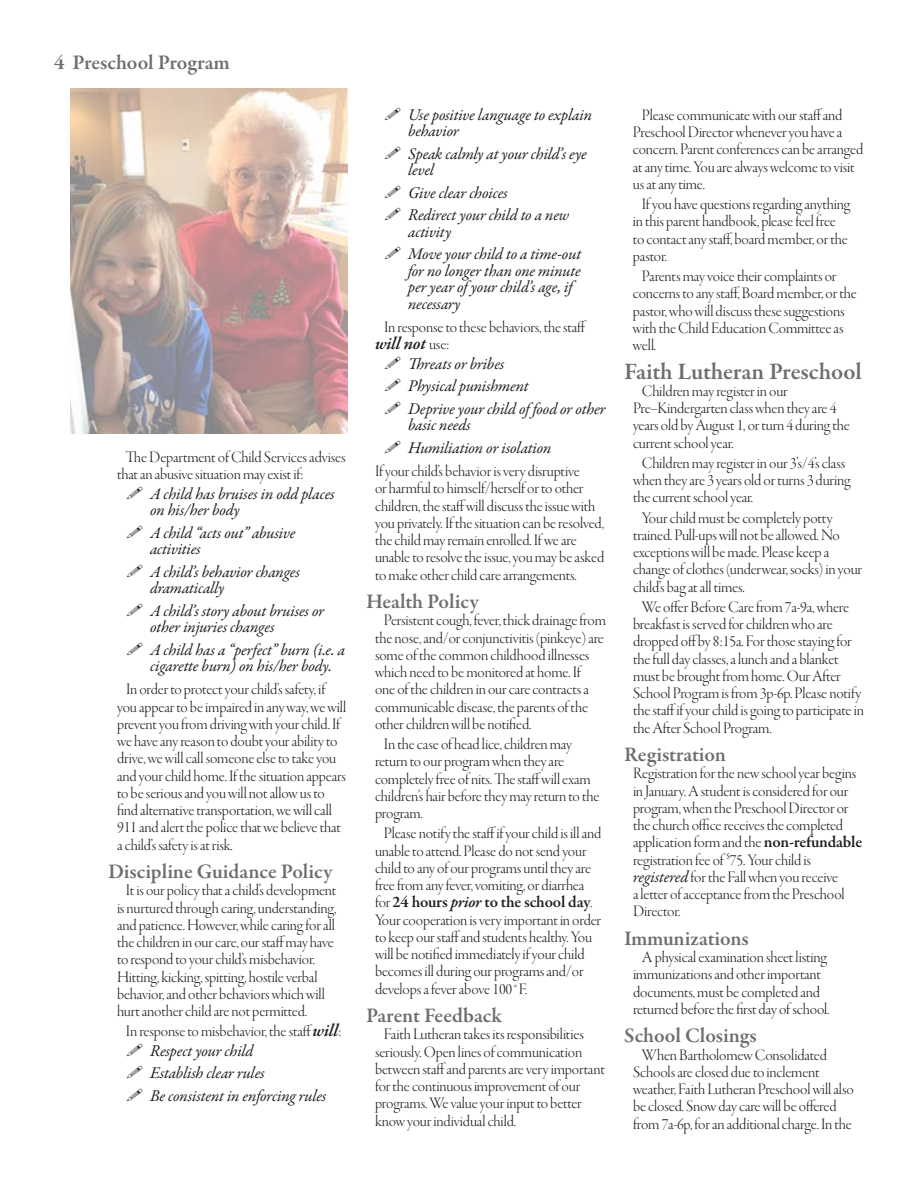
<style>
.page{position:relative;width:918px;height:1188px;background:#fff}
.page>*{position:absolute;margin:0;border:0;box-sizing:border-box;transform-origin:0 0}
.t1{font:600 24px "Garamond Premr Pro";letter-spacing:-.005em;color:#6d6e71}
.t2{font:600 21px "Garamond Premr Pro";color:#6d6e71}
.t3{font:italic 600 18px "Garamond Premr Pro";letter-spacing:-.01em;color:#231f20}
.t4{font:16.5px/17.2px "Garamond Premr Pro Lt Disp";letter-spacing:-.01em;color:#231f20}
.t5{font:italic 16.5px/16.5px "Garamond Premr Pro";letter-spacing:-.015em;color:#231f20}
.t6{font:600 16.5px "Garamond Premr Pro";letter-spacing:-.015em;color:#231f20}
.s1{font-family:"Garamond Premr Pro";font-weight:600;font-style:italic;font-size:18px}
.s2{font-family:"Garamond Premr Pro Lt Disp";font-weight:400;font-style:normal;font-size:16.5px}
.s3{font-family:"Garamond Premr Pro Lt Disp";font-weight:400}
.s4{font-style:italic}
.s5{font-family:"Garamond Premr Pro";font-weight:600}
.s6{font-family:"Garamond Premr Pro";font-style:italic}
</style>
<div class="page">
<img style="left:70px;top:88px;width:278px;height:346px">
<p class="t2" style="left:54px;top:50px;width:177px">4 Preschool Program</p>
<p class="t4" style="left:117px;top:449px;width:230px;text-indent:9px">The Department of Child Services advises that an abusive situation may exist if:</p>
<p class="t5" style="left:150px;top:486px;width:186px">A child has bruises in odd places on his/her body</p>
<p class="t5" style="left:150px;top:525px;width:147px">A child “acts out” abusive activities</p>
<p class="t5" style="left:150px;top:564px;width:152px">A child’s behavior changes dramatically</p>
<p class="t5" style="left:150px;top:603px;width:176px">A child’s story about bruises or other injuries changes</p>
<p class="t5" style="left:150px;top:642px;width:197px">A child has a “perfect” burn (i.e. a cigarette burn) on his/her body.</p>
<p class="t4" style="left:117px;top:681px;width:231px;text-indent:9px">In order to protect your child’s safety, if you appear to be impaired in any way, we will prevent you from driving with your child. If we have any reason to doubt your ability to drive, we will call someone else to take you and your child home. If the situation appears to be serious and you will not allow us to find alternative transportation, we will call 911 and alert the police that we believe that a child’s safety is at risk.</p>
<p class="t2" style="left:108px;top:859px;width:226px">Discipline Guidance Policy</p>
<p class="t4" style="left:117px;top:882px;width:221px;text-indent:9px">It is our policy that a child’s development is nurtured through caring, understanding, and patience. However, while caring for all the children in our care, our staff may have to respond to your child’s misbehavior.<br>Hitting, kicking, spitting, hostile verbal behavior, and other behaviors which will hurt another child are not permitted.</p>
<p class="t4" style="left:126px;top:1023px;width:217px">In response to misbehavior, the staff <span class="s1">will</span>:</p>
<p class="t5" style="left:150px;top:1040px;width:178px;line-height:22.5px">Respect your child<br>Establish clear rules<br>Be consistent in enforcing rules</p>
<p class="t5" style="left:408px;top:107px;width:186px">Use positive language to explain behavior</p>
<p class="t5" style="left:408px;top:146px;width:180px">Speak calmly at your child’s eye level</p>
<p class="t5" style="left:408px;top:182px;width:163px;line-height:22.5px">Give clear choices<br>Redirect your child to a new</p>
<p class="t5" style="left:408px;top:221px;width:175px;line-height:22.5px">activity<br>Move your child to a time-out</p>
<p class="t5" style="left:408px;top:263px;width:174px">for no longer than one minute per year of your child’s age, if necessary</p>
<p class="t4" style="left:384px;top:319px;width:204px">In response to these behaviors, the staff</p>
<p class="t3" style="left:375px;top:333px;width:76px">will not <span class="s2">use:</span></p>
<p class="t5" style="left:408px;top:353px;width:199px;line-height:22.5px">Threats or bribes<br>Physical punishment<br>Deprive your child of food or other</p>
<p class="t5" style="left:408px;top:415px;width:145px;line-height:22.5px">basic needs<br>Humiliation or isolation</p>
<p class="t4" style="left:375px;top:463px;width:231px">If your child’s behavior is very disruptive<br>or harmful to himself/herself or to other children, the staff will discuss the issue with you privately. If the situation can be resolved, the child may remain enrolled. If we are unable to resolve the issue, you may be asked to make other child care arrangements.</p>
<p class="t2" style="left:366px;top:589px;width:114px">Health Policy</p>
<p class="t4" style="left:375px;top:612px;width:232px;text-indent:9px">Persistent cough, fever, thick drainage from the nose, and/or conjunctivitis (pinkeye) are some of the common childhood illnesses which need to be monitored at home. If<br>one of the children in our care contracts a communicable disease, the parents of the other children will be notified.</p>
<p class="t4" style="left:375px;top:736px;width:226px;text-indent:9px">In the case of head lice, children may return to our program when they are completely free of nits. The staff will exam children’s hair before they may return to the program.</p>
<p class="t4" style="left:375px;top:825px;width:228px;text-indent:9px">Please notify the staff if your child is ill and unable to attend. Please do not send your child to any of our programs until they are free from any fever, vomiting, or diarrhea</p>
<p class="t6" style="left:375px;top:892px;width:219px"><span class="s3">for</span> 24 hours <span class="s4">prior</span> to the school day<span class="s3">.</span></p>
<p class="t4" style="left:375px;top:912px;width:228px">Your cooperation is very important in order to keep our staff and students healthy. You will be notified immediately if your child becomes ill during our programs and/or develops a fever above 100°F.</p>
<p class="t2" style="left:366px;top:1003px;width:137px">Parent Feedback</p>
<p class="t4" style="left:375px;top:1026px;width:231px;text-indent:9px">Faith Lutheran takes its responsibilities seriously. Open lines of communication between staff and parents are very important for the continuous improvement of our programs. We value your input to better know your individual child.</p>
<p class="t4" style="left:633px;top:107px;width:232px;text-indent:9px">Please communicate with our staff and Preschool Director whenever you have a concern. Parent conferences can be arranged at any time. You are always welcome to visit us at any time.</p>
<p class="t4" style="left:633px;top:196px;width:219px;text-indent:9px">If you have questions regarding anything in this parent handbook, please feel free to contact any staff, board member, or the pastor.</p>
<p class="t4" style="left:633px;top:268px;width:225px;text-indent:9px">Parents may voice their complaints or concerns to any staff, Board member, or the pastor, who will discuss these suggestions with the Child Education Committee as well.</p>
<h1 class="t1" style="left:624px;top:357px;width:239px">Faith Lutheran Preschool</h1>
<p class="t4" style="left:633px;top:383px;width:218px;text-indent:9px">Children may register in our<br>Pre–Kindergarten class when they are 4 years old by August 1, or turn 4 during the current school year.</p>
<p class="t4" style="left:633px;top:455px;width:219px;text-indent:9px">Children may register in our 3’s/4’s class when they are 3 years old or turns 3 during the current school year.</p>
<p class="t4" style="left:633px;top:510px;width:231px;text-indent:9px">Your child must be completely potty trained. Pull-ups will not be allowed. No exceptions will be made. Please keep a change of clothes (underwear, socks) in your child’s bag at all times.</p>
<p class="t4" style="left:633px;top:599px;width:232px;text-indent:9px">We offer Before Care from 7a-9a, where breakfast is served for children who are dropped off by 8:15a. For those staying for the full day classes, a lunch and a blanket must be brought from home. Our After School Program is from 3p-6p. Please notify the staff if your child is going to participate in the After School Program.</p>
<p class="t2" style="left:624px;top:742px;width:104px">Registration</p>
<p class="t4" style="left:633px;top:765px;width:231px">Registration for the new school year begins in January. A student is considered for our program, when the Preschool Director or the church office receives the completed application form and the <span class="s5">non-refundable </span>registration fee of <sup>$</sup>75. Your child is <span class="s6">registered</span> for the Fall when you receive<br>a letter of acceptance from the Preschool Director.</p>
<p class="t2" style="left:624px;top:926px;width:126px">Immunizations</p>
<p class="t4" style="left:633px;top:949px;width:198px;text-align:center">A physical examination sheet listing immunizations and other important documents, must be completed and returned before the first day of school.</p>
<p class="t2" style="left:624px;top:1023px;width:134px">School Closings</p>
<p class="t4" style="left:633px;top:1047px;width:222px;text-indent:9px">When Bartholomew Consolidated Schools are closed due to inclement weather, Faith Lutheran Preschool will also be closed. Snow day care will be offered from 7a-6p, for an additional charge. In the</p>
</div>
